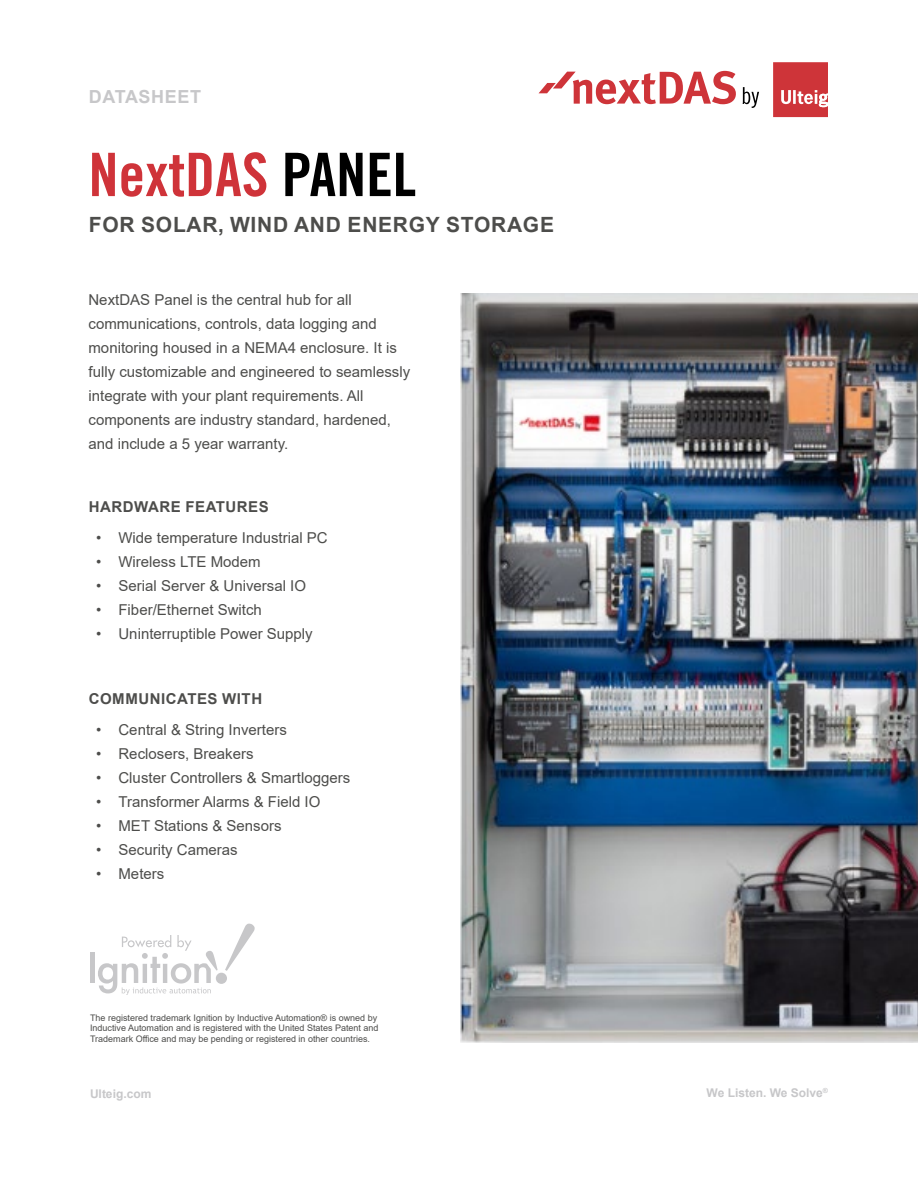
<style>
.page{position:relative;width:918px;height:1188px;background:#fff}
.page>*{position:absolute;margin:0;border:0;box-sizing:border-box;transform-origin:0 0}
.t1{font:60px "Trade Gothic LT Pro Bd Cn 20";color:#cf3339}
.t2{font:700 21px "Arial";letter-spacing:.035em;color:#4d4d4b}
.t3{font:700 18px "Arial";letter-spacing:.035em;color:#c7c7c9}
.t4{font:15px/24px "Arial";color:#4d4d4b}
.t5{font:700 15px "Arial";letter-spacing:.035em;color:#4d4d4b}
.t6{font:700 12px "Arial";color:#c7c7c9}
.t7{font:9px/10.8px "Arial";color:#4d4d4b}
.s1{color:#000}
</style>
<div class="page">
<div style="left:90px;top:953px;width:5px;height:30px;background:#c7c7c9"></div>
<svg style="left:225px;top:924px;width:30px;height:47px"></svg>
<div style="left:216px;top:973px;width:11px;height:11px;background:#c7c7c9;border-radius:50%"></div>
<svg style="left:98px;top:935px;width:120px;height:60px"></svg>
<img style="left:460px;top:294px;width:458px;height:748px">
<svg style="left:773px;top:62px;width:55px;height:55px;background:#d34c50"></svg>
<svg style="left:743px;top:87px;width:16px;height:21px"></svg>
<svg style="left:539px;top:71px;width:197px;height:33px"></svg>
<p class="t3" style="left:89px;top:84px;width:114px">DATASHEET</p>
<h1 class="t1" style="left:88px;top:138px;width:329px">NextDAS <span class="s1">PANEL</span></h1>
<h2 class="t2" style="left:89px;top:210px;width:467px">FOR SOLAR, WIND AND ENERGY STORAGE</h2>
<p class="t4" style="left:88px;top:287px;width:323px">NextDAS Panel is the central hub for all communications, controls, data logging and monitoring housed in a NEMA4 enclosure. It is fully customizable and engineered to seamlessly integrate with your plant requirements. All components are industry standard, hardened, and include a 5 year warranty.</p>
<p class="t5" style="left:89px;top:496px;width:182px">HARDWARE FEATURES</p>
<p class="t4" style="left:96px;top:526px;width:233px">• Wide temperature Industrial PC</p>
<p class="t4" style="left:96px;top:550px;width:166px">• Wireless LTE Modem</p>
<p class="t4" style="left:96px;top:574px;width:212px">• Serial Server &amp; Universal IO</p>
<p class="t4" style="left:96px;top:598px;width:167px">• Fiber/Ethernet Switch</p>
<p class="t4" style="left:96px;top:622px;width:218px">• Uninterruptible Power Supply</p>
<p class="t5" style="left:89px;top:688px;width:175px">COMMUNICATES WITH</p>
<p class="t4" style="left:96px;top:718px;width:192px">• Central &amp; String Inverters</p>
<p class="t4" style="left:96px;top:742px;width:159px">• Reclosers, Breakers</p>
<p class="t4" style="left:96px;top:766px;width:256px">• Cluster Controllers &amp; Smartloggers</p>
<p class="t4" style="left:96px;top:790px;width:226px">• Transformer Alarms &amp; Field IO</p>
<p class="t4" style="left:96px;top:814px;width:187px">• MET Stations &amp; Sensors</p>
<p class="t4" style="left:96px;top:838px;width:143px">• Security Cameras</p>
<p class="t4" style="left:96px;top:862px;width:70px">• Meters</p>
<p class="t7" style="left:90px;top:1012px;width:290px">The registered trademark Ignition by Inductive Automation® is owned by<br>Inductive Automation and is registered with the United States Patent and<br>Trademark Office and may be pending or registered in other countries.</p>
<p class="t6" style="left:90px;top:1085px;width:63px">Ulteig.com</p>
<p class="t6" style="left:707px;top:1084px;width:123px">We Listen. We Solve<sup>®</sup></p>
</div>
